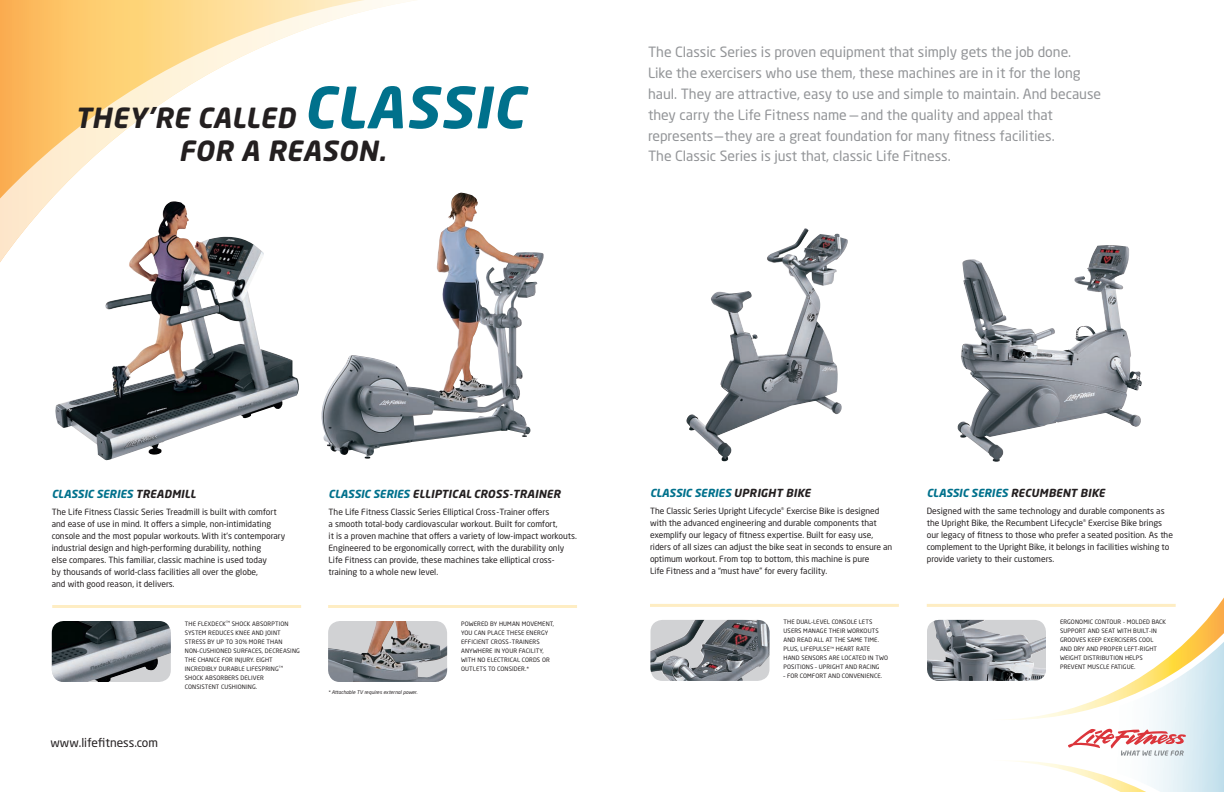
<style>
.page{position:relative;width:1224px;height:792px;background:#fff}
.page>*{position:absolute;margin:0;border:0;box-sizing:border-box;transform-origin:0 0}
.t1{font:italic 700 27.4px "Neo Sans Std";letter-spacing:.02em;color:#231f20}
.t2{font:14px/20.8px "Neo Sans Std";color:#939598}
.t3{font:12px "Neo Sans Std";color:#231f20}
.t4{font:italic 700 11px "Neo Sans Std";letter-spacing:.02em;color:#231f20}
.t5{font:italic 700 11px "Neo Sans Std";color:#00718c}
.t6{font:8.5px/12px "Neo Sans Std";color:#231f20}
.t7{font:6px/9px "Neo Sans Std";letter-spacing:.02em;color:#231f20}
.t8{font:italic 5px "Neo Sans Std";color:#231f20}
.s1{font-size:56.3px;color:#00718c}
</style>
<div class="page">
<svg style="left:1009px;top:597px;width:215px;height:195px"></svg>
<svg style="left:0;top:0;width:463px;height:262px"></svg>
<img style="left:319px;top:193px;width:225px;height:249px">
<img style="left:105px;top:201px;width:194px;height:217px">
<img style="left:52px;top:621px;width:119px;height:61px">
<img style="left:328px;top:621px;width:119px;height:61px">
<hr style="left:52px;top:605px;width:249px;height:3px;background:#feedc3">
<hr style="left:328px;top:605px;width:249px;height:3px;background:#feedc3">
<img style="left:686px;top:228px;width:162px;height:233px">
<img style="left:962px;top:245px;width:180px;height:144px">
<img style="left:650px;top:620px;width:120px;height:61px">
<img style="left:927px;top:620px;width:119px;height:61px">
<hr style="left:650px;top:604px;width:249px;height:3px;background:#feedc3">
<hr style="left:927px;top:604px;width:249px;height:3px;background:#feedc3">
<p class="t1" style="left:75px;top:101px;width:450px">THEY’RE CALLED <span class="s1">CLASSIC</span></p>
<p class="t1" style="left:179px;top:134px;width:209px">FOR A REASON.</p>
<p class="t2" style="left:648px;top:42px;width:455px">The Classic Series is proven equipment that simply gets the job done.<br>Like the exercisers who use them, these machines are in it for the long haul. They are attractive, easy to use and simple to maintain. And because they carry the Life Fitness name — and the quality and appeal that represents—they are a great foundation for many fitness facilities.<br>The Classic Series is just that, classic Life Fitness.</p>
<p class="t5" style="left:52px;top:487px;width:7px">CLASSIC</p>
<p class="t5" style="left:96px;top:487px;width:8px">SERIES</p>
<p class="t4" style="left:136px;top:487px;width:15px">TREAD</p>
<p class="t4" style="left:172px;top:487px;width:15px">MILL</p>
<p class="t6" style="left:52px;top:505px;width:235px">The Life Fitness Classic Series Treadmill is built with comfort and ease of use in mind. It offers a simple, non-intimidating console and the most popular workouts. With it’s contemporary industrial design and high-performing durability, nothing<br>else compares. This familiar, classic machine is used today<br>by thousands of world-class facilities all over the globe,<br>and with good reason, it delivers.</p>
<p class="t5" style="left:329px;top:487px;width:7px">CLASSIC</p>
<p class="t5" style="left:373px;top:487px;width:8px">SERIES</p>
<p class="t4" style="left:413px;top:487px;width:7px">ELLI</p>
<p class="t4" style="left:434px;top:487px;width:21px">PTICAL</p>
<p class="t4" style="left:474px;top:487px;width:54px">CROSS-TRAINER</p>
<p class="t6" style="left:329px;top:505px;width:250px">The Life Fitness Classic Series Elliptical Cross-Trainer offers<br>a smooth total-body cardiovascular workout. Built for comfort,<br>it is a proven machine that offers a variety of low-impact workouts.<br>Engineered to be ergonomically correct, with the durability only Life Fitness can provide, these machines take elliptical cross&shy;training to a whole new level.</p>
<p class="t3" style="left:51px;top:735px;width:109px">www.lifefitness.com</p>
<p class="t7" style="left:185px;top:619px;width:117px">The Flexdeck<sup>TM</sup> shock absorption system Reduces knee and joint<br>stress by up to 30% more than non-cushioned surfaces, decreasing the chance for injury. Eight incredibly durable Lifespring<sup>TM </sup>shock absorbers Deliver<br>consistent cushioning.</p>
<p class="t7" style="left:461px;top:619px;width:95px">Powered by human movement, you can place these energy efficient cross -trainers anywhere in your facility, with no electrical</p>
<p class="t7" style="left:461px;top:655px;width:90px;text-indent:61px">cords or outlets to consider.*</p>
<p class="t8" style="left:328px;top:689px;width:91px">* Attachable TV requires external power.</p>
<p class="t5" style="left:650px;top:486px;width:7px">CLASSIC</p>
<p class="t5" style="left:695px;top:486px;width:8px">SERIES</p>
<p class="t4" style="left:734px;top:486px;width:78px">UPRIGHT BIKE</p>
<p class="t6" style="left:650px;top:505px;width:244px">The Classic Series Upright Lifecycle<sup>®</sup> Exercise Bike is designed with the advanced engineering and durable components that exemplify our legacy of fitness expertise. Built for easy use, riders of all sizes can adjust the bike seat in seconds to ensure an optimum workout. From top to bottom, this machine is pure<br>Life Fitness and a “must have” for every facility.</p>
<p class="t7" style="left:784px;top:618px;width:93px">The Dual-Level console lets users Manage their workouts and read all</p>
<p class="t7" style="left:784px;top:636px;width:106px;text-indent:76px">e time.<br>Plus, Lifepulse<sup>TM</sup> heart rate<br>hand sensors are located in two positions – upright and racing</p>
<p class="t7" style="left:784px;top:672px;width:100px">– for comfort and convenience.</p>
<p class="t7" style="left:826px;top:636px;width:27px">at the sam</p>
<p class="t5" style="left:927px;top:486px;width:7px">CLASSIC</p>
<p class="t5" style="left:971px;top:486px;width:8px">SERIES</p>
<p class="t4" style="left:1011px;top:486px;width:96px">RECUMBENT BIKE</p>
<p class="t6" style="left:927px;top:504px;width:248px">Designed with the same technology and durable components as the Upright Bike, the Recumbent Lifecycle<sup>®</sup> Exercise Bike brings our legacy of fitness to those who prefer a seated position. As the complement to the Upright Bike, it belongs in facilities wishing to provide variety to their customers.</p>
<p class="t7" style="left:1060px;top:618px;width:108px">Ergonomic contour - molded back support and seat with built-in grooves keep exercisers cool</p>
<p class="t7" style="left:1060px;top:645px;width:97px">and dry and proper left-right weight distribution helps prevent muscle fatigue.</p>
</div>
